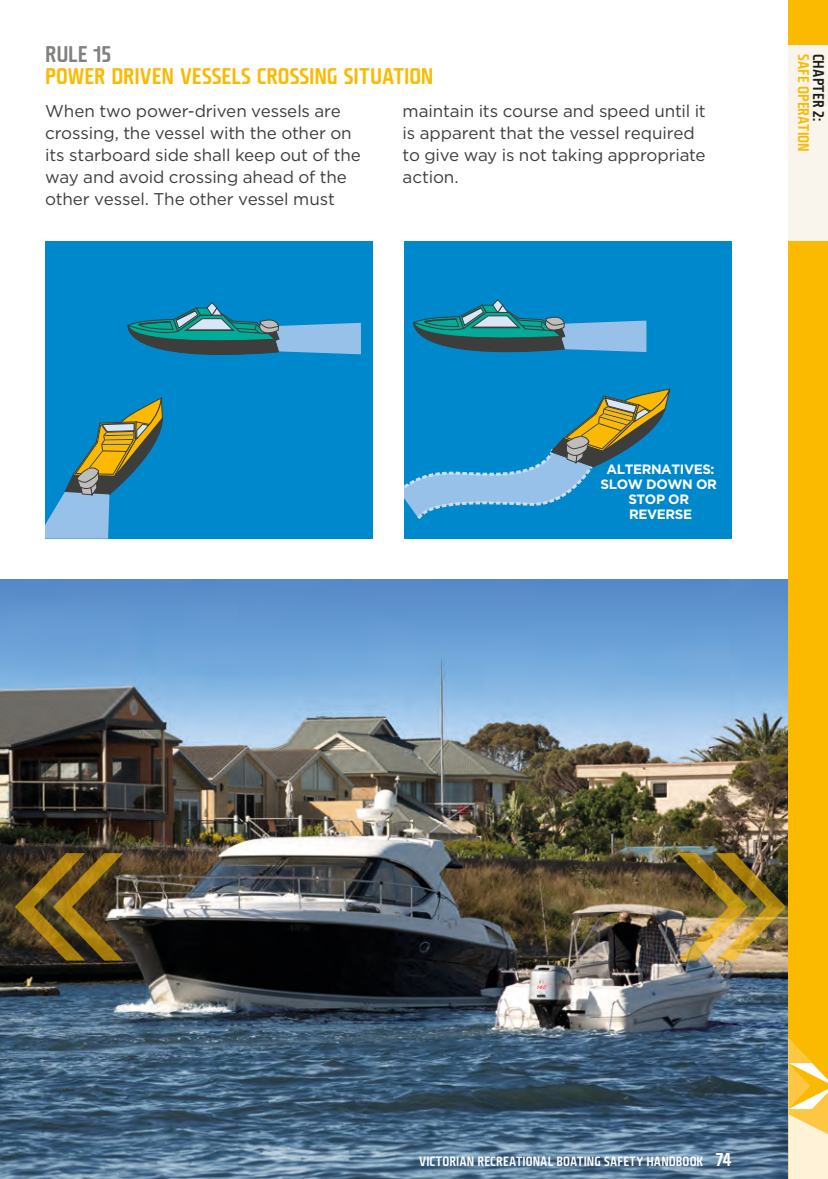
<style>
.page{position:relative;width:828px;height:1179px;background:#fff}
.page>*{position:absolute;margin:0;border:0;box-sizing:border-box;transform-origin:0 0}
.H3__subby__Span{font:22px/22px "Fishmonger CS";color:#fbba00}
.Body{font:17px/22px "Gotham";letter-spacing:-.005em;color:#3d3d3c}
.t1{font:15px "Fishmonger CS";letter-spacing:.005em;color:#fbba00}
.t2{font:15px "Fishmonger CS";letter-spacing:.005em;color:#1d1d1b}
.t3{font:700 13.6px/15px "Gotham";letter-spacing:-.03em;color:#fff;text-align:center}
.t4{font:13px "Fishmonger CS";letter-spacing:.01em;color:#fff}
.s1{color:#818180}
.s2{font-size:18px}
</style>
<div class="page">
<div style="left:45px;top:241px;width:328px;height:298px;background:#08c"></div>
<svg style="left:127px;top:302px;width:234px;height:53px"></svg>
<svg style="left:45px;top:397px;width:118px;height:142px"></svg>
<div style="left:404px;top:241px;width:327px;height:298px;background:#08c"></div>
<svg style="left:413px;top:299px;width:233px;height:54px"></svg>
<svg style="left:404px;top:388px;width:267px;height:131px"></svg>
<img style="left:0;top:579px;width:788px;height:600px">
<img style="left:677px;top:853px;width:108px;height:108px">
<svg style="left:15px;top:853px;width:108px;height:108px;background:#67511e"></svg>
<div style="left:788px;top:0;width:39px;height:1179px;background:#fbba00"></div>
<div style="left:788px;top:45px;width:39px;height:196px;background:#f9f5ec"></div>
<svg style="left:788px;top:1038px;width:40px;height:141px"></svg>
<p class="H3__subby__Span" style="left:45px;top:42px;width:390px"><span class="s1">RULE 15<br></span>POWER DRIVEN VESSELS CROSSING SITUATION</p>
<p class="Body" style="left:45px;top:100px;width:317px">When two power-driven vessels are crossing, the vessel with the other on its starboard side shall keep out of the way and avoid crossing ahead of the other vessel. The other vessel must</p>
<p class="Body" style="left:402px;top:100px;width:304px">maintain its course and speed until it is apparent that the vessel required to give way is not taking appropriate action.</p>
<p class="t1" style="left:813px;top:54px;width:100px;rotate:90deg">SAFE OPERATION</p>
<p class="t2" style="left:828px;top:54px;width:69px;rotate:90deg">CHAPTER 2:</p>
<p class="t3" style="left:600px;top:461px;width:118px">ALTERNATIVES:<br>SLOW DOWN OR<br>STOP OR<br>REVERSE</p>
<p class="t4" style="left:419px;top:1152px;width:314px">VICTORIAN RECREATIONAL BOATING SAFETY HANDBOOK <span class="s2">74</span></p>
</div>
